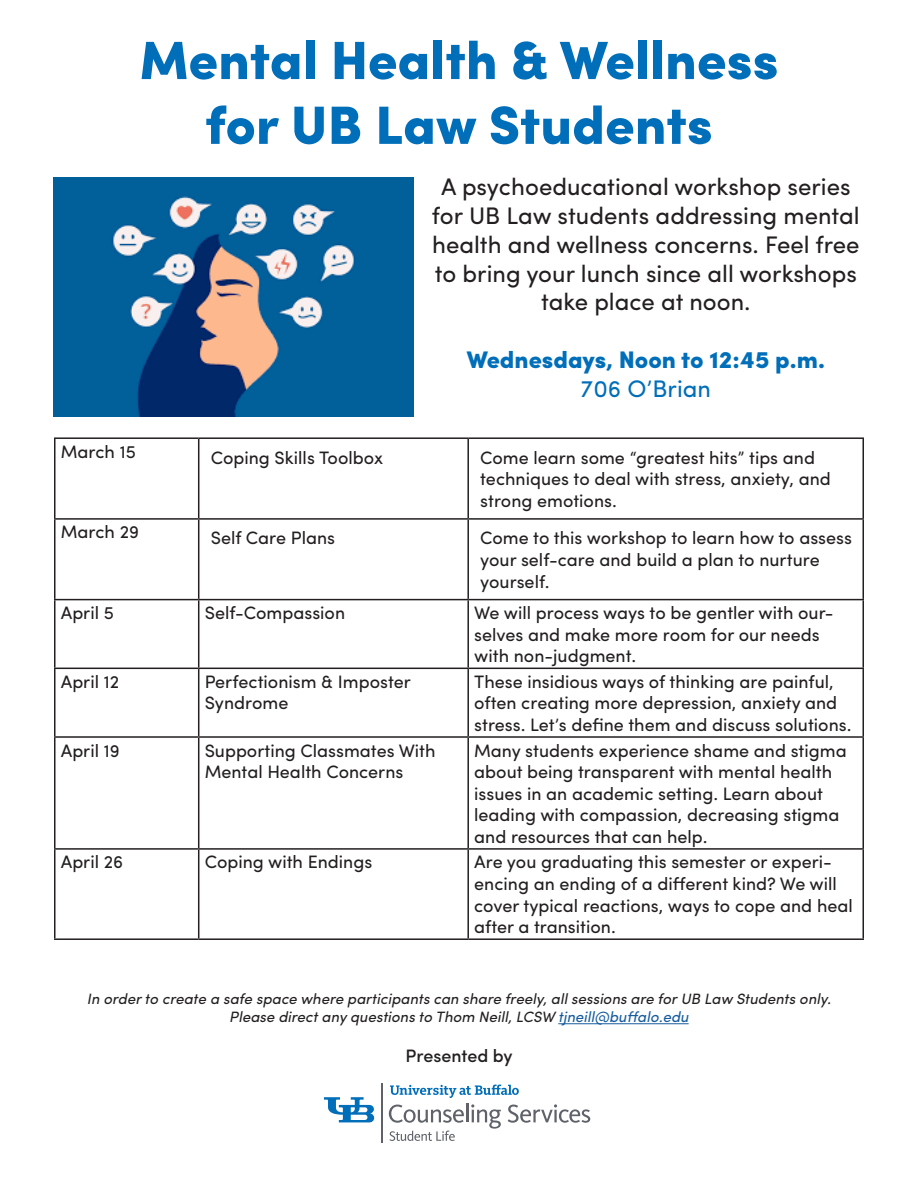
<style>
.page{position:relative;width:918px;height:1188px;background:#fff}
.page>*{position:absolute;margin:0;border:0;box-sizing:border-box;transform-origin:0 0}
.t1{font:900 54px/64.8px "Sofia Pro";color:#006eb9;text-align:center}
.t2{font:24px/28.8px "Sofia Pro";color:#231f20;text-align:center}
.t3{font:900 24px "Sofia Pro";color:#006eb9}
.t4{font:24px "Sofia Pro";color:#006eb9}
.t5{font:18px/21.6px "Sofia Pro";color:#231f20}
.t6{font:500 18px "Sofia Pro";color:#231f20}
.t7{font:italic 15px "Sofia Pro";color:#231f20}
.s1{color:#175d9e}
</style>
<div class="page">
<svg style="left:389px;top:1085px;width:201px;height:56px"></svg>
<hr style="left:381px;top:1083px;width:2px;height:60px;background:#5f6369">
<svg style="left:324px;top:1097px;width:50px;height:25px"></svg>
<hr style="left:558px;top:1023px;width:131px;height:1px;background:#175d9e">
<hr style="left:54px;top:437px;width:145px;height:2px;background:#231f20">
<hr style="left:54px;top:439px;width:2px;height:79px;background:#231f20">
<hr style="left:199px;top:437px;width:269px;height:2px;background:#231f20">
<hr style="left:198px;top:439px;width:1px;height:79px;background:#231f20">
<hr style="left:468px;top:437px;width:396px;height:2px;background:#231f20">
<hr style="left:467px;top:439px;width:2px;height:79px;background:#231f20">
<hr style="left:862px;top:439px;width:2px;height:79px;background:#231f20">
<hr style="left:54px;top:518px;width:145px;height:2px;background:#231f20">
<hr style="left:54px;top:520px;width:2px;height:79px;background:#231f20">
<hr style="left:199px;top:518px;width:269px;height:2px;background:#231f20">
<hr style="left:198px;top:520px;width:1px;height:79px;background:#231f20">
<hr style="left:468px;top:518px;width:396px;height:2px;background:#231f20">
<hr style="left:467px;top:520px;width:2px;height:79px;background:#231f20">
<hr style="left:862px;top:520px;width:2px;height:79px;background:#231f20">
<hr style="left:54px;top:599px;width:145px;height:1px;background:#231f20">
<hr style="left:54px;top:600px;width:2px;height:68px;background:#231f20">
<hr style="left:199px;top:599px;width:269px;height:1px;background:#231f20">
<hr style="left:198px;top:600px;width:1px;height:68px;background:#231f20">
<hr style="left:468px;top:599px;width:396px;height:1px;background:#231f20">
<hr style="left:467px;top:600px;width:2px;height:68px;background:#231f20">
<hr style="left:862px;top:600px;width:2px;height:68px;background:#231f20">
<hr style="left:54px;top:668px;width:145px;height:1px;background:#231f20">
<hr style="left:54px;top:669px;width:2px;height:67px;background:#231f20">
<hr style="left:199px;top:668px;width:269px;height:1px;background:#231f20">
<hr style="left:198px;top:669px;width:1px;height:67px;background:#231f20">
<hr style="left:468px;top:668px;width:396px;height:1px;background:#231f20">
<hr style="left:467px;top:669px;width:2px;height:67px;background:#231f20">
<hr style="left:862px;top:669px;width:2px;height:67px;background:#231f20">
<hr style="left:54px;top:736px;width:145px;height:2px;background:#231f20">
<hr style="left:54px;top:738px;width:2px;height:110px;background:#231f20">
<hr style="left:199px;top:736px;width:269px;height:2px;background:#231f20">
<hr style="left:198px;top:738px;width:1px;height:110px;background:#231f20">
<hr style="left:468px;top:736px;width:396px;height:2px;background:#231f20">
<hr style="left:467px;top:738px;width:2px;height:110px;background:#231f20">
<hr style="left:862px;top:738px;width:2px;height:110px;background:#231f20">
<hr style="left:54px;top:848px;width:145px;height:2px;background:#231f20">
<hr style="left:54px;top:850px;width:2px;height:88px;background:#231f20">
<hr style="left:199px;top:848px;width:269px;height:2px;background:#231f20">
<hr style="left:198px;top:850px;width:1px;height:88px;background:#231f20">
<hr style="left:468px;top:848px;width:396px;height:2px;background:#231f20">
<hr style="left:467px;top:850px;width:2px;height:88px;background:#231f20">
<hr style="left:862px;top:850px;width:2px;height:88px;background:#231f20">
<hr style="left:54px;top:938px;width:145px;height:2px;background:#231f20">
<hr style="left:199px;top:938px;width:269px;height:2px;background:#231f20">
<hr style="left:468px;top:938px;width:396px;height:2px;background:#231f20">
<img style="left:54px;top:177px;width:359px;height:239px">
<p class="t1" style="left:139px;top:24px;width:641px">Mental Health &amp; Wellness for UB Law Students</p>
<p class="t2" style="left:432px;top:171px;width:429px">A psychoeducational workshop series for UB Law students addressing mental health and wellness concerns. Feel free to bring your lunch since all workshops take place at noon.</p>
<p class="t3" style="left:467px;top:341px;width:360px">Wednesdays, Noon to 12:45 p.m.</p>
<p class="t4" style="left:581px;top:371px;width:132px">706 O’Brian</p>
<p class="t5" style="left:61px;top:439px;width:77px">March 15</p>
<p class="t5" style="left:211px;top:445px;width:174px">Coping Skills Toolbox</p>
<p class="t5" style="left:480px;top:445px;width:352px">Come learn some “greatest hits” tips and techniques to deal with stress, anxiety, and strong emotions.</p>
<p class="t5" style="left:61px;top:520px;width:80px">March 29</p>
<p class="t5" style="left:211px;top:526px;width:126px">Self Care Plans</p>
<p class="t5" style="left:480px;top:526px;width:373px">Come to this workshop to learn how to assess your self-care and build a plan to nurture yourself.</p>
<p class="t5" style="left:61px;top:601px;width:55px">April 5</p>
<p class="t5" style="left:205px;top:601px;width:142px">Self-Compassion</p>
<p class="t5" style="left:474px;top:601px;width:361px">We will process ways to be gentler with our&shy;selves and make more room for our needs with non-judgment.</p>
<p class="t5" style="left:61px;top:669px;width:60px">April 12</p>
<p class="t5" style="left:205px;top:669px;width:208px">Perfectionism &amp; Imposter<br>Syndrome</p>
<p class="t5" style="left:474px;top:669px;width:379px">These insidious ways of thinking are painful, often creating more depression, anxiety and stress. Let’s define them and discuss solutions.</p>
<p class="t5" style="left:61px;top:738px;width:61px">April 19</p>
<p class="t5" style="left:205px;top:738px;width:232px">Supporting Classmates With<br>Mental Health Concerns</p>
<p class="t5" style="left:474px;top:738px;width:374px">Many students experience shame and stigma about being transparent with mental health issues in an academic setting. Learn about leading with compassion, decreasing stigma and resources that can help.</p>
<p class="t5" style="left:61px;top:850px;width:64px">April 26</p>
<p class="t5" style="left:205px;top:850px;width:169px">Coping with Endings</p>
<p class="t5" style="left:474px;top:850px;width:380px">Are you graduating this semester or experi&shy;encing an ending of a different kind? We will cover typical reactions, ways to cope and heal after a transition.</p>
<p class="t7" style="left:87px;top:988px;width:746px">In order to create a safe space where participants can share freely, all sessions are for UB Law Students only.</p>
<p class="t7" style="left:229px;top:1006px;width:461px">Please direct any questions to Thom Neill, LCSW <span class="s1">tjneill@buffalo.edu</span></p>
<p class="t6" style="left:406px;top:1042px;width:109px">Presented by</p>
</div>
